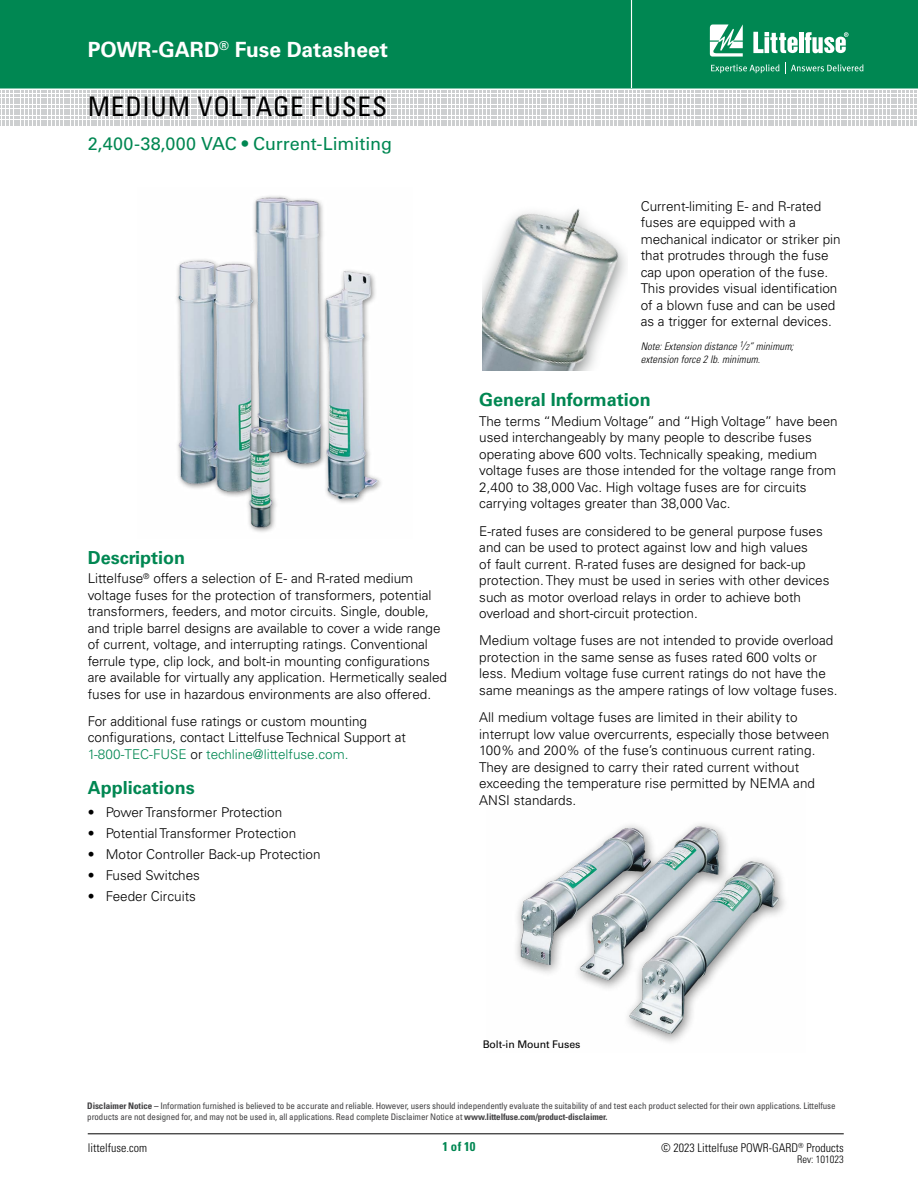
<style>
.page{position:relative;width:918px;height:1188px;background:#fff}
.page>*{position:absolute;margin:0;border:0;box-sizing:border-box;transform-origin:0 0}
.Head_Large{font:condensed 27px "Univers LT Std";letter-spacing:.03em;color:#000}
.t1{font:700 21px "Univers LT Std";color:#fff}
.Green_Subheads{font:700 18px "Univers LT Std";color:#008752}
.Head{font:18px "Univers LT Std";color:#008752}
.Body_text{font:300 13.5px/16.5px "Univers LT Std";color:#000}
.t2{font:700 condensed 12.75px "Univers LT Std";color:#008752}
.t3{font:300 condensed 12px "Univers LT Std";color:#000}
.Notes__7_21_2010{font:italic 300 condensed 10.5px/12.8px "Univers LT Std";letter-spacing:.01em;color:#000}
.technical_1{font:10.5px "Univers LT Std";letter-spacing:-.01em;color:#000}
.t4{font:300 condensed 10.5px "Univers LT Std";color:#000}
.t5{font:condensed 9px/10.8px "Univers LT Std";letter-spacing:-.01em;color:#414042}
.s1{color:#008752}
.s2{font-size:8.25px}
.s3{font-weight:700}
</style>
<div class="page">
<div style="left:0;top:0;width:918px;height:88px;background:#008752"></div>
<hr style="left:631px;top:0;width:1px;height:88px;background:#fff">
<svg style="left:0;top:91px;width:917px;height:35px"></svg>
<svg style="left:710px;top:24px;width:33px;height:33px"></svg>
<hr style="left:799px;top:32px;width:4px;height:21px;background:#fff">
<svg style="left:805px;top:32px;width:44px;height:21px"></svg>
<svg style="left:753px;top:32px;width:45px;height:21px"></svg>
<svg style="left:711px;top:64px;width:68px;height:9px"></svg>
<svg style="left:785px;top:63px;width:78px;height:11px"></svg>
<hr style="left:88px;top:1134px;width:756px;height:1px;background:#000">
<img style="left:176px;top:196px;width:205px;height:336px">
<img style="left:482px;top:208px;width:144px;height:162px">
<img style="left:516px;top:824px;width:269px;height:218px">
<h2 class="t1" style="left:88px;top:37px;width:302px">POWR-GARD<sup>®</sup> Fuse Datasheet</h2>
<p class="Head_Large" style="left:88px;top:89px;width:301px">MEDIUM VOLTAGE FUSES</p>
<p class="Head" style="left:88px;top:133px;width:306px">2,400-38,000 VAC • Current-Limiting</p>
<p class="Green_Subheads" style="left:88px;top:547px;width:99px">Description</p>
<p class="Body_text" style="left:88px;top:570px;width:361px">Littelfuse<sup>®</sup> offers a selection of E- and R-rated medium voltage fuses for the protection of transformers, potential transformers, feeders, and motor circuits. Single, double, and triple barrel designs are available to cover a wide range of current, voltage, and interrupting ratings. Conventional ferrule type, clip lock, and bolt-in mounting configurations are available for virtually any application. Hermetically sealed fuses for use in hazardous environments are also offered.</p>
<p class="Body_text" style="left:88px;top:713px;width:320px">For additional fuse ratings or custom mounting configurations, contact Littelfuse Technical Support at<br><span class="s1">1-800-TEC-FUSE</span> or <span class="s1">techline@littelfuse.com.</span></p>
<p class="Green_Subheads" style="left:88px;top:777px;width:109px">Applications</p>
<p class="Body_text" style="left:88px;top:804px;width:196px">• Power Transformer Protection</p>
<p class="Body_text" style="left:88px;top:825px;width:210px">• Potential Transformer Protection</p>
<p class="Body_text" style="left:88px;top:846px;width:234px">• Motor Controller Back-up Protection</p>
<p class="Body_text" style="left:88px;top:867px;width:114px">• Fused Switches</p>
<p class="Body_text" style="left:88px;top:888px;width:110px">• Feeder Circuits</p>
<p class="Body_text" style="left:641px;top:198px;width:202px">Current-limiting E- and R-rated fuses are equipped with a mechanical indicator or striker pin that protrudes through the fuse cap upon operation of the fuse.<br>This provides visual identification of a blown fuse and can be used as a trigger for external devices.</p>
<p class="Notes__7_21_2010" style="left:641px;top:340px;width:154px">Note: Extension distance <sup>1</sup>/<span class="s2">2</span>” minimum; extension force 2 lb. minimum.</p>
<p class="Green_Subheads" style="left:479px;top:389px;width:173px">General Information</p>
<p class="Body_text" style="left:479px;top:413px;width:360px">The terms “Medium Voltage” and “High Voltage” have been used interchangeably by many people to describe fuses operating above 600 volts. Technically speaking, medium voltage fuses are those intended for the voltage range from 2,400 to 38,000 Vac. High voltage fuses are for circuits carrying voltages greater than 38,000 Vac.</p>
<p class="Body_text" style="left:479px;top:523px;width:352px">E-rated fuses are considered to be general purpose fuses and can be used to protect against low and high values<br>of fault current. R-rated fuses are designed for back-up protection. They must be used in series with other devices such as motor overload relays in order to achieve both overload and short-circuit protection.</p>
<p class="Body_text" style="left:479px;top:632px;width:360px">Medium voltage fuses are not intended to provide overload protection in the same sense as fuses rated 600 volts or less. Medium voltage fuse current ratings do not have the same meanings as the ampere ratings of low voltage fuses.</p>
<p class="Body_text" style="left:479px;top:709px;width:352px">All medium voltage fuses are limited in their ability to interrupt low value overcurrents, especially those between 100% and 200% of the fuse’s continuous current rating.<br>They are designed to carry their rated current without exceeding the temperature rise permitted by NEMA and ANSI standards.</p>
<p class="technical_1" style="left:483px;top:1038px;width:99px">Bolt-in Mount Fuses</p>
<p class="t5" style="left:87px;top:1100px;width:750px"><span class="s3">Disclaimer Notice –</span> Information furnished is believed to be accurate and reliable. However, users should independently evaluate the suitability of and test each product selected for their own applications. Littelfuse products are not designed for, and may not be used in, all applications. Read complete Disclaimer Notice at <span class="s3">www.littelfuse.com/product-disclaimer.</span></p>
<p class="t2" style="left:443px;top:1139px;width:34px">1 of 10</p>
<p class="t3" style="left:88px;top:1141px;width:61px">littelfuse.com</p>
<p class="t3" style="left:661px;top:1141px;width:184px">© 2023 Littelfuse POWR-GARD<sup>®</sup> Products</p>
<p class="t4" style="left:797px;top:1153px;width:48px">Rev: 101023</p>
</div>
